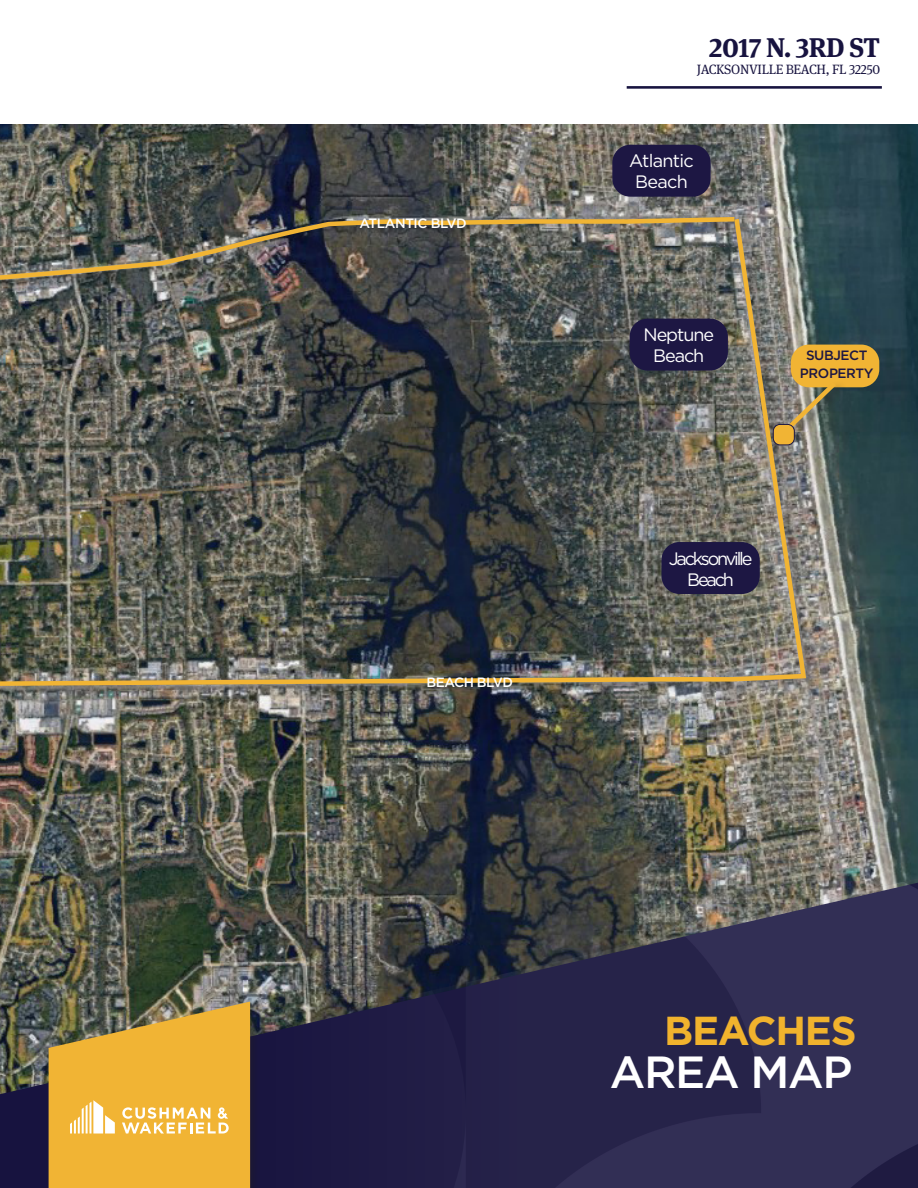
<style>
.page{position:relative;width:918px;height:1188px;background:#fff}
.page>*{position:absolute;margin:0;border:0;box-sizing:border-box;transform-origin:0 0}
.t1{font:500 45px "Gotham";letter-spacing:-.03em;color:#fff}
.t2{font:700 40.35px "Gotham";letter-spacing:-.03em;color:#f1b32d}
.t3{font:700 27px "Meta Serif Pro";letter-spacing:-.03em;color:#17133f}
.t4{font:18px/21px "Gotham";letter-spacing:-.12em;color:#fff;text-align:center}
.t5{font:18px/21px "Gotham";letter-spacing:-.04em;color:#fff;text-align:center}
.t6{font:18px/21px "Gotham";letter-spacing:-.06em;color:#fff;text-align:center}
.t7{font:13.5px "Meta Serif Pro";letter-spacing:-.02em;color:#17133f}
.t8{font:500 13.5px "Gotham";letter-spacing:-.03em;color:#fff}
.t9{font:500 13.5px/18px "Gotham";letter-spacing:-.03em;color:#1d1743;text-align:center}
</style>
<div class="page">
<img style="left:0;top:124px;width:918px;height:759px">
<hr style="left:627px;top:86px;width:255px;height:3px;background:#17133f">
<img style="left:0;top:883px;width:59px;height:305px">
<img style="left:59px;top:850px;width:859px;height:28px">
<img style="left:59px;top:878px;width:859px;height:310px">
<div style="left:46px;top:1000px;width:214px;height:188px;background:#231f20;opacity:.4"></div>
<svg style="left:49px;top:1002px;width:201px;height:186px;background:#e0ad41"></svg>
<div style="left:0;top:216px;width:818px;height:482px;background:#231f20;opacity:.4"></div>
<img style="left:0;top:214px;width:809px;height:474px">
<div style="left:612px;top:145px;width:99px;height:52px;background:#1d1743;border-radius:18px"></div>
<div style="left:630px;top:319px;width:98px;height:52px;background:#1d1743;border-radius:18px"></div>
<div style="left:662px;top:542px;width:98px;height:52px;background:#1d1743;border-radius:18px"></div>
<div style="left:791px;top:345px;width:88px;height:42px;background:#f1b434;border-radius:18px"></div>
<div style="left:773px;top:380px;width:74px;height:72px;background:#231f20;opacity:.4"></div>
<svg style="left:771px;top:377px;width:70px;height:68px;background:#858067"></svg>
<div style="left:773px;top:424px;width:21px;height:21px;background:#f1b434;border-radius:7px"></div>
<div style="left:773px;top:424px;width:22px;height:21px;border:1px solid #1d1743;border-radius:7px"></div>
<p class="t8" style="left:360px;top:214px;width:109px">ATLANTIC BLVD</p>
<p class="t8" style="left:426px;top:674px;width:88px">BEACH BLVD</p>
<p class="t3" style="left:709px;top:26px;width:172px">2017 N. 3RD ST</p>
<p class="t7" style="left:697px;top:59px;width:185px">JACKSONVILLE BEACH, FL 32250</p>
<p class="t5" style="left:629px;top:150px;width:66px">Atlantic<br>Beach</p>
<p class="t6" style="left:644px;top:324px;width:72px">Neptune<br>Beach</p>
<p class="t9" style="left:800px;top:346px;width:75px">SUBJECT<br>PROPERTY</p>
<p class="t4" style="left:669px;top:548px;width:85px">Jacksonville<br>Beach</p>
<p class="t2" style="left:664px;top:1004px;width:194px">BEACHES</p>
<p class="t1" style="left:610px;top:1043px;width:244px">AREA MAP</p>
</div>
